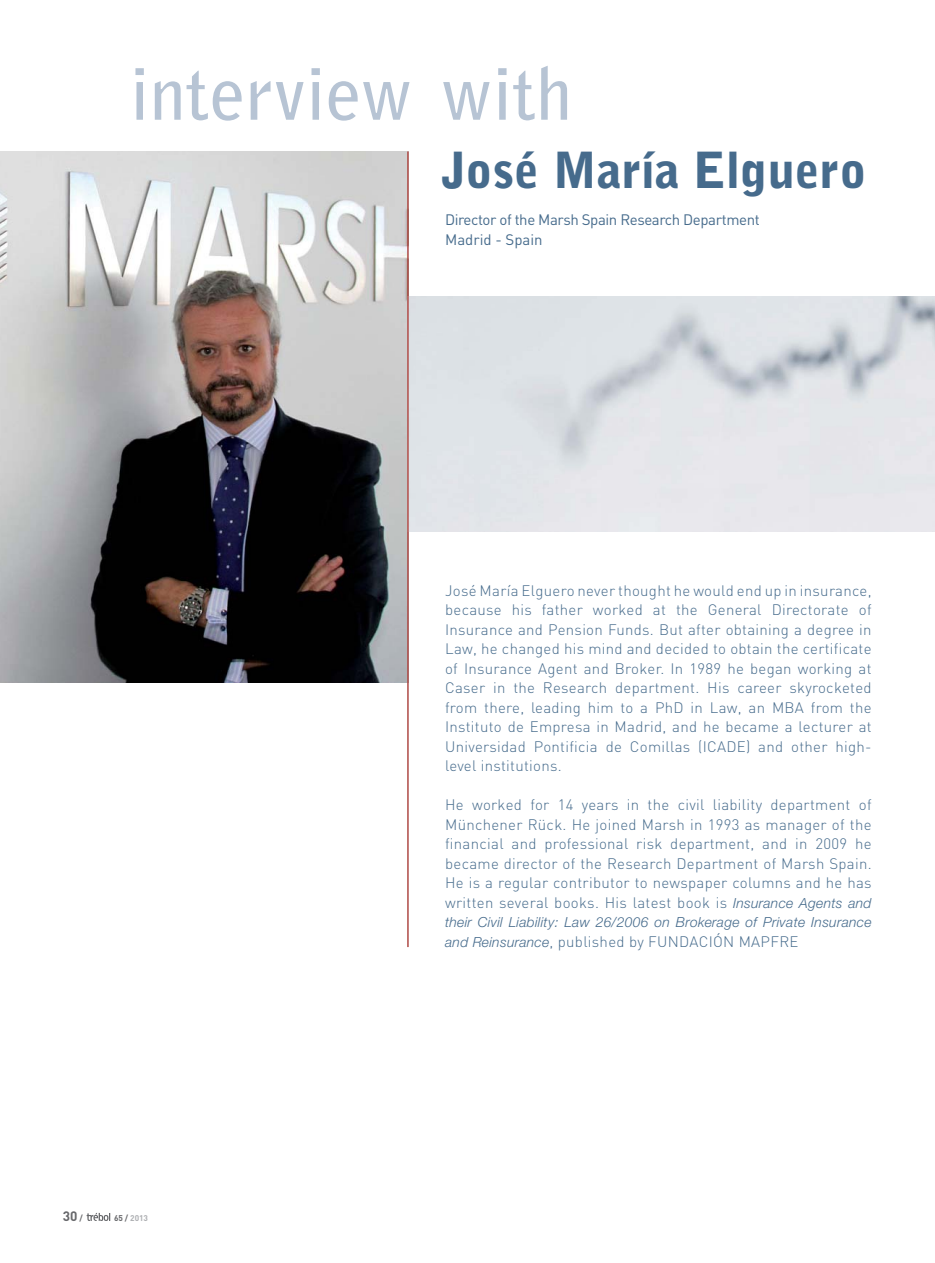
<style>
.page{position:relative;width:935px;height:1263px;background:#fff}
.page>*{position:absolute;margin:0;border:0;box-sizing:border-box;transform-origin:0 0}
.t1{font:700 72px "Bell Gothic Std";color:#b7c4d4}
.t2{font:900 49.5px "Bell Gothic Std";color:#466b8c}
.t3{font:300 15px/19.5px "DIN";letter-spacing:.02em;color:#466b8c;text-align:justify}
.t4{font:15px/19.5px "DIN";letter-spacing:-.025em;color:#466b8c}
.t5{font:italic 300 13.8px "Helvetica Neue";letter-spacing:.02em;color:#466b8c}
.t6{font:700 13.5px "DIN";color:#67686b}
.t7{font:700 8.25px "DIN";color:#aeb0b3}
.s1{font-size:8.25px}
.s2{color:#67686b}
.s3{font-family:"Helvetica Neue";font-style:italic;font-size:13.8px}
</style>
<div class="page">
<svg style="left:87px;top:1212px;width:23px;height:8px"></svg>
<img style="left:0;top:151px;width:407px;height:531px">
<hr style="left:407px;top:151px;width:2px;height:795px;background:#af4a45">
<h1 class="t1" style="left:130px;top:60px;width:444px">interview with</h1>
<h2 class="t2" style="left:442px;top:147px;width:426px">José María Elguero</h2>
<p class="t4" style="left:445px;top:212px;width:316px">Director of the Marsh Spain Research Department<br>Madrid - Spain</p>
<p class="t6" style="left:63px;top:1210px;width:21px">30 <span class="s1">/</span></p>
<p class="t7" style="left:114px;top:1214px;width:36px"><span class="s2">65 /</span> 2013</p>
<p class="t3" style="left:445px;top:582px;width:428px">José María Elguero never thought he would end up in insurance, because his father worked at the General Directorate of Insurance and Pension Funds. But after obtaining a degree in Law, he changed his mind and decided to obtain the certificate of Insurance Agent and Broker. In 1989 he began working at Caser in the Research department. His career skyrocketed from there, leading him to a PhD in Law, an MBA from the Instituto de Empresa in Madrid, and he became a lecturer at Universidad Pontificia de Comillas (ICADE) and other high&shy;level institutions.</p>
<p class="t3" style="left:445px;top:796px;width:428px">He worked for 14 years in the civil liability department of Münchener Rück. He joined Marsh in 1993 as manager of the financial and professional risk department, and in 2009 he became director of the Research Department of Marsh Spain.<br>He is a regular contributor to newspaper columns and he has written several books. His latest book is <span class="s3">Insurance Agents and</span></p>
<p class="t5" style="left:445px;top:917px;width:428px">their Civil Liability: Law 26/2006 on Brokerage of Private Insurance</p>
<p class="t3" style="left:445px;top:933px;width:355px"><span class="s3">and Reinsurance</span>, published by FUNDACIÓN MAPFRE</p>
</div>
